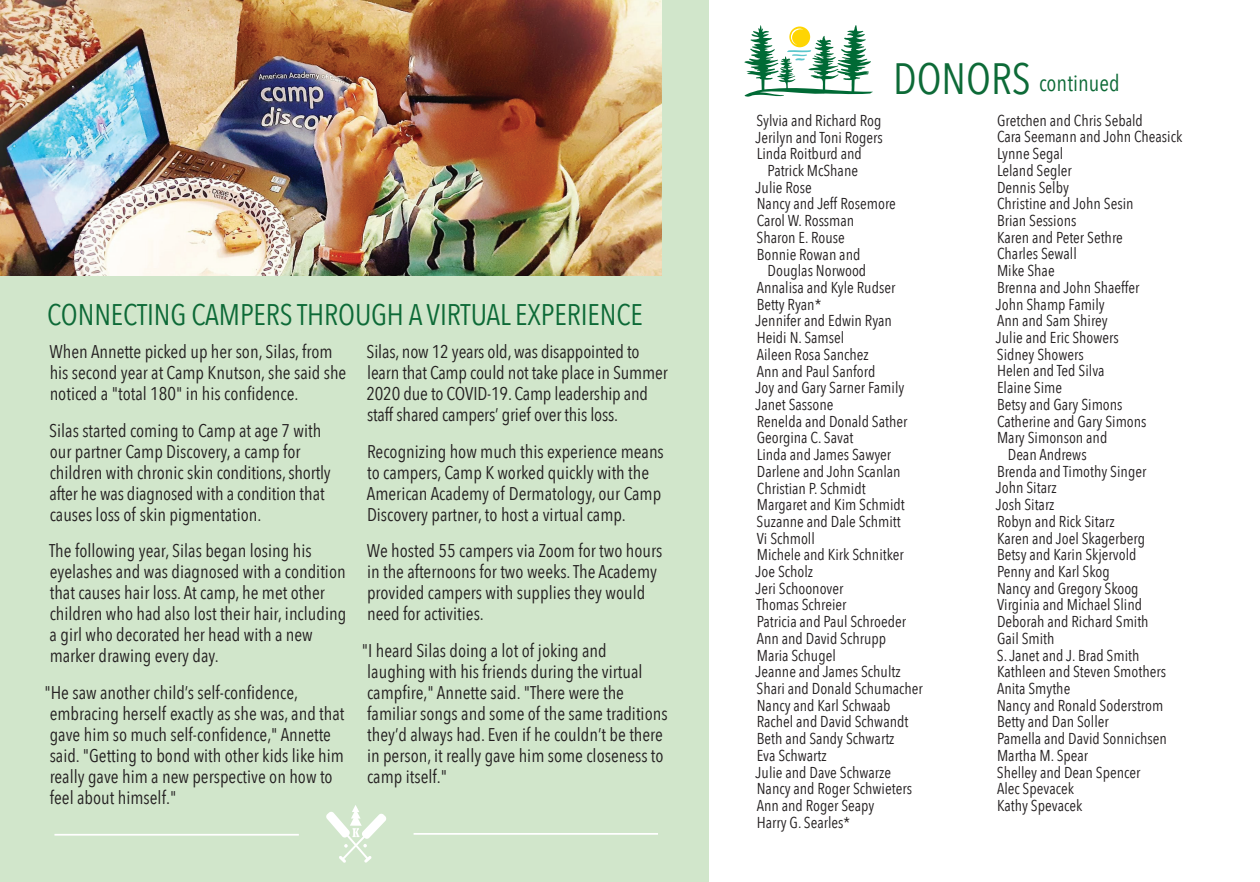
<style>
.page{position:relative;width:1260px;height:882px;background:#fff}
.page>*{position:absolute;margin:0;border:0;box-sizing:border-box;transform-origin:0 0}
.t1{font:29.75px "Avenir Next Condensed";letter-spacing:-.005em;color:#0d6a37}
.t2{font:22.75px "Avenir Next Condensed";color:#0d6a37}
.t3{font:18.38px/21px "Avenir Next Condensed";color:#231f20}
.t4{font:15.75px "Avenir Next Condensed";color:#231f20}
.s1{font-size:43.75px}
</style>
<div class="page">
<div style="left:0;top:0;width:709px;height:882px;background:#d1e6cb"></div>
<svg style="left:744px;top:25px;width:129px;height:72px"></svg>
<img style="left:0;top:0;width:662px;height:276px">
<hr style="left:54px;top:834px;width:245px;height:2px;background:#fff">
<hr style="left:414px;top:833px;width:244px;height:2px;background:#fff">
<svg style="left:326px;top:805px;width:60px;height:58px"></svg>
<h1 class="t1" style="left:47px;top:289px;width:597px">CONNECTING CAMPERS THROUGH A VIRTUAL EXPERIENCE</h1>
<p class="t3" style="left:50px;top:340px;width:298px">When Annette picked up her son, Silas, from his second year at Camp Knutson, she said she noticed a "total 180" in his confidence.</p>
<p class="t3" style="left:49px;top:419px;width:283px">Silas started coming to Camp at age 7 with our partner Camp Discovery, a camp for children with chronic skin conditions, shortly after he was diagnosed with a condition that causes loss of skin pigmentation.</p>
<p class="t3" style="left:49px;top:540px;width:299px">The following year, Silas began losing his eyelashes and was diagnosed with a condition that causes hair loss. At camp, he met other children who had also lost their hair, including a girl who decorated her head with a new marker drawing every day.</p>
<p class="t3" style="left:44px;top:681px;width:302px">"He saw another child’s self-confidence, embracing herself exactly as she was, and that gave him so much self-confidence," Annette said. "Getting to bond with other kids like him really gave him a new perspective on how to feel about himself."</p>
<p class="t3" style="left:366px;top:340px;width:303px">Silas, now 12 years old, was disappointed to learn that Camp could not take place in Summer 2020 due to COVID-19. Camp leadership and staff shared campers’ grief over this loss.</p>
<p class="t3" style="left:367px;top:440px;width:298px">Recognizing how much this experience means to campers, Camp K worked quickly with the American Academy of Dermatology, our Camp Discovery partner, to host a virtual camp.</p>
<p class="t3" style="left:367px;top:540px;width:297px">We hosted 55 campers via Zoom for two hours in the afternoons for two weeks. The Academy provided campers with supplies they would need for activities.</p>
<p class="t3" style="left:362px;top:639px;width:307px">"I heard Silas doing a lot of joking and laughing with his friends during the virtual campfire," Annette said. "There were the familiar songs and some of the same traditions they’d always had. Even if he couldn’t be there in person, it really gave him some closeness to camp itself."</p>
<h2 class="t2" style="left:893px;top:64px;width:228px"><span class="s1">DONORS</span> continued</h2>
<p class="t4" style="left:757px;top:107px;width:126px">Sylvia and Richard Rog</p>
<p class="t4" style="left:756px;top:124px;width:129px">Jerilyn and Toni Rogers</p>
<p class="t4" style="left:757px;top:140px;width:107px">Linda Roitburd and</p>
<p class="t4" style="left:768px;top:157px;width:92px">Patrick McShane</p>
<p class="t4" style="left:756px;top:174px;width:58px">Julie Rose</p>
<p class="t4" style="left:757px;top:190px;width:141px">Nancy and Jeff Rosemore</p>
<p class="t4" style="left:757px;top:207px;width:99px">Carol W. Rossman</p>
<p class="t4" style="left:757px;top:224px;width:90px">Sharon E. Rouse</p>
<p class="t4" style="left:757px;top:241px;width:105px">Bonnie Rowan and</p>
<p class="t4" style="left:768px;top:257px;width:100px">Douglas Norwood</p>
<p class="t4" style="left:757px;top:274px;width:140px">Annalisa and Kyle Rudser</p>
<p class="t4" style="left:757px;top:291px;width:66px">Betty Ryan*</p>
<p class="t4" style="left:756px;top:307px;width:138px">Jennifer and Edwin Ryan</p>
<p class="t4" style="left:757px;top:324px;width:89px">Heidi N. Samsel</p>
<p class="t4" style="left:757px;top:341px;width:113px">Aileen Rosa Sanchez</p>
<p class="t4" style="left:757px;top:358px;width:120px">Ann and Paul Sanford</p>
<p class="t4" style="left:756px;top:374px;width:150px">Joy and Gary Sarner Family</p>
<p class="t4" style="left:756px;top:391px;width:79px">Janet Sassone</p>
<p class="t4" style="left:757px;top:408px;width:152px">Renelda and Donald Sather</p>
<p class="t4" style="left:757px;top:424px;width:98px">Georgina C. Savat</p>
<p class="t4" style="left:757px;top:441px;width:136px">Linda and James Sawyer</p>
<p class="t4" style="left:757px;top:458px;width:145px">Darlene and John Scanlan</p>
<p class="t4" style="left:757px;top:475px;width:110px">Christian P. Schmidt</p>
<p class="t4" style="left:757px;top:491px;width:149px">Margaret and Kim Schmidt</p>
<p class="t4" style="left:757px;top:508px;width:146px">Suzanne and Dale Schmitt</p>
<p class="t4" style="left:757px;top:525px;width:60px">Vi Schmoll</p>
<p class="t4" style="left:757px;top:541px;width:149px">Michele and Kirk Schnitker</p>
<p class="t4" style="left:756px;top:558px;width:59px">Joe Scholz</p>
<p class="t4" style="left:756px;top:575px;width:89px">Jeri Schoonover</p>
<p class="t4" style="left:756px;top:591px;width:92px">Thomas Schreier</p>
<p class="t4" style="left:757px;top:608px;width:151px">Patricia and Paul Schroeder</p>
<p class="t4" style="left:757px;top:625px;width:131px">Ann and David Schrupp</p>
<p class="t4" style="left:757px;top:642px;width:81px">Maria Schugel</p>
<p class="t4" style="left:756px;top:658px;width:147px">Jeanne and James Schultz</p>
<p class="t4" style="left:757px;top:675px;width:168px">Shari and Donald Schumacher</p>
<p class="t4" style="left:757px;top:692px;width:135px">Nancy and Karl Schwaab</p>
<p class="t4" style="left:757px;top:708px;width:153px">Rachel and David Schwandt</p>
<p class="t4" style="left:757px;top:725px;width:139px">Beth and Sandy Schwartz</p>
<p class="t4" style="left:757px;top:742px;width:71px">Eva Schwartz</p>
<p class="t4" style="left:756px;top:759px;width:137px">Julie and Dave Schwarze</p>
<p class="t4" style="left:757px;top:775px;width:157px">Nancy and Roger Schwieters</p>
<p class="t4" style="left:757px;top:792px;width:119px">Ann and Roger Seapy</p>
<p class="t4" style="left:757px;top:809px;width:95px">Harry G. Searles*</p>
<p class="t4" style="left:997px;top:107px;width:147px">Gretchen and Chris Sebald</p>
<p class="t4" style="left:997px;top:124px;width:187px">Cara Seemann and John Cheasick</p>
<p class="t4" style="left:997px;top:140px;width:68px">Lynne Segal</p>
<p class="t4" style="left:997px;top:157px;width:76px">Leland Segler</p>
<p class="t4" style="left:997px;top:174px;width:73px">Dennis Selby</p>
<p class="t4" style="left:997px;top:190px;width:138px">Christine and John Sesin</p>
<p class="t4" style="left:997px;top:207px;width:81px">Brian Sessions</p>
<p class="t4" style="left:997px;top:224px;width:127px">Karen and Peter Sethre</p>
<p class="t4" style="left:997px;top:240px;width:81px">Charles Sewall</p>
<p class="t4" style="left:997px;top:257px;width:59px">Mike Shae</p>
<p class="t4" style="left:997px;top:274px;width:144px">Brenna and John Shaeffer</p>
<p class="t4" style="left:996px;top:291px;width:110px">John Shamp Family</p>
<p class="t4" style="left:997px;top:307px;width:112px">Ann and Sam Shirey</p>
<p class="t4" style="left:996px;top:324px;width:124px">Julie and Eric Showers</p>
<p class="t4" style="left:997px;top:341px;width:89px">Sidney Showers</p>
<p class="t4" style="left:997px;top:357px;width:109px">Helen and Ted Silva</p>
<p class="t4" style="left:997px;top:374px;width:67px">Elaine Sime</p>
<p class="t4" style="left:997px;top:391px;width:127px">Betsy and Gary Simons</p>
<p class="t4" style="left:997px;top:408px;width:151px">Catherine and Gary Simons</p>
<p class="t4" style="left:997px;top:424px;width:112px">Mary Simonson and</p>
<p class="t4" style="left:1008px;top:441px;width:80px">Dean Andrews</p>
<p class="t4" style="left:997px;top:458px;width:151px">Brenda and Timothy Singer</p>
<p class="t4" style="left:996px;top:474px;width:62px">John Sitarz</p>
<p class="t4" style="left:996px;top:491px;width:60px">Josh Sitarz</p>
<p class="t4" style="left:997px;top:508px;width:119px">Robyn and Rick Sitarz</p>
<p class="t4" style="left:997px;top:525px;width:150px">Karen and Joel Skagerberg</p>
<p class="t4" style="left:997px;top:541px;width:141px">Betsy and Karin Skjervold</p>
<p class="t4" style="left:997px;top:558px;width:114px">Penny and Karl Skog</p>
<p class="t4" style="left:997px;top:575px;width:143px">Nancy and Gregory Skoog</p>
<p class="t4" style="left:997px;top:591px;width:147px">Virginia and Michael Slind</p>
<p class="t4" style="left:997px;top:608px;width:153px">Deborah and Richard Smith</p>
<p class="t4" style="left:997px;top:625px;width:59px">Gail Smith</p>
<p class="t4" style="left:997px;top:642px;width:144px">S. Janet and J. Brad Smith</p>
<p class="t4" style="left:997px;top:658px;width:171px">Kathleen and Steven Smothers</p>
<p class="t4" style="left:997px;top:675px;width:75px">Anita Smythe</p>
<p class="t4" style="left:997px;top:692px;width:168px">Nancy and Ronald Soderstrom</p>
<p class="t4" style="left:997px;top:708px;width:113px">Betty and Dan Soller</p>
<p class="t4" style="left:997px;top:725px;width:171px">Pamella and David Sonnichsen</p>
<p class="t4" style="left:997px;top:742px;width:93px">Martha M. Spear</p>
<p class="t4" style="left:997px;top:759px;width:145px">Shelley and Dean Spencer</p>
<p class="t4" style="left:997px;top:775px;width:79px">Alec Spevacek</p>
<p class="t4" style="left:997px;top:792px;width:87px">Kathy Spevacek</p>
</div>
